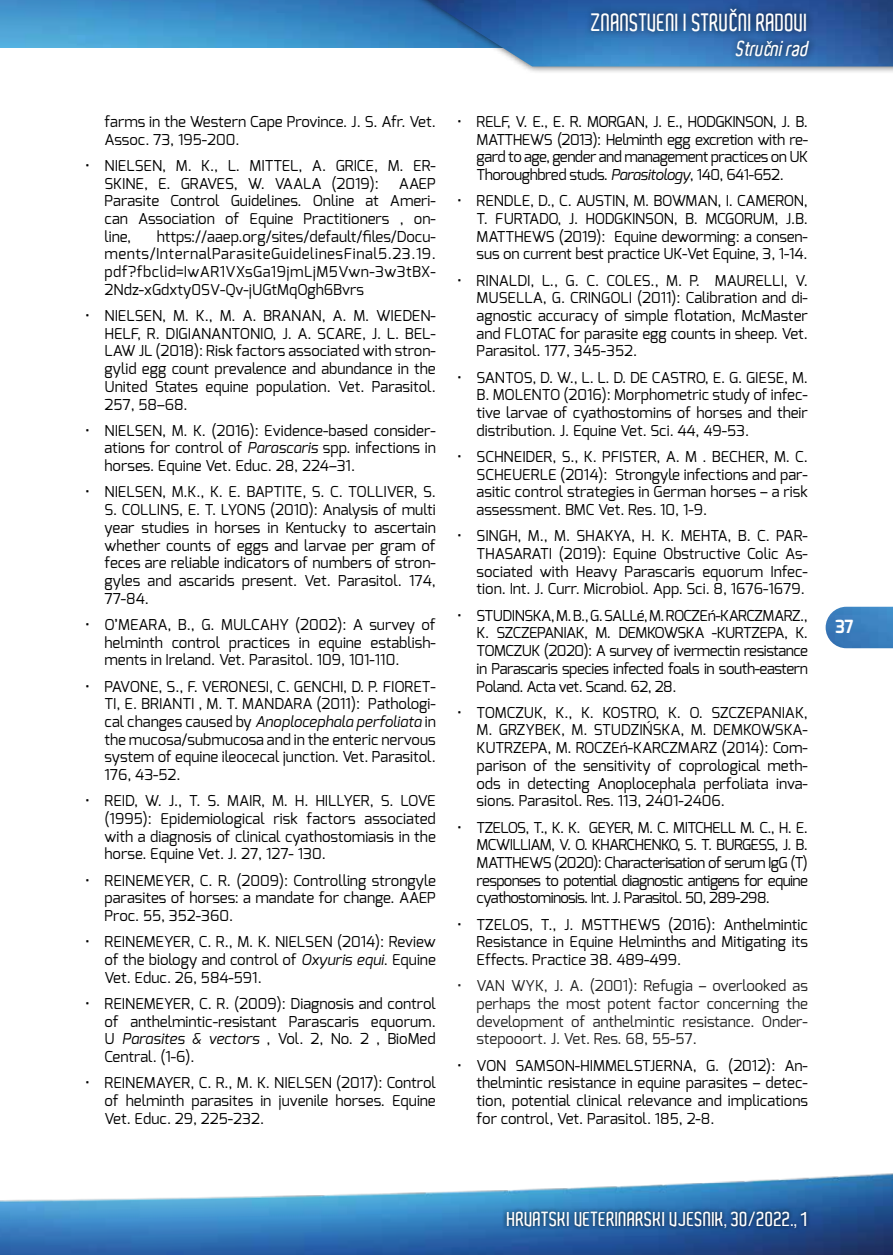
<style>
.page{position:relative;width:893px;height:1255px;background:#fff}
.page>*{position:absolute;margin:0;border:0;box-sizing:border-box;transform-origin:0 0}
.t1{font:600 24px "Aldo";color:#fff;scale:.9 1}
.t2{font:italic 600 21px "Aldo";color:#fff;scale:.9 1}
.t3{font:600 19.5px "Aldo";color:#fff}
.t4{font:700 18.15px "Exo";color:#fff;scale:.9 1}
.t5{font:15px/17.7px "Exo";color:#000;text-align:justify}
.t6{font:15px/17.7px "Exo";color:#222;text-align:justify}
.s1{font-family:"Libel Suit Rg";font-weight:400;font-size:22.5px}
.s2{font-family:"Libel Suit Rg";font-weight:400;font-size:18.45px}
.s3{font-style:italic}
</style>
<div class="page">
<img style="left:0;top:0;width:388px;height:47px">
<div style="left:388px;top:0;width:505px;height:75px;background:#000;opacity:.75"></div>
<img style="left:395px;top:0;width:498px;height:66px">
<img style="left:0;top:1173px;width:893px;height:81px">
<img style="left:826px;top:606px;width:67px;height:42px">
<div style="left:503px;top:1207px;width:308px;height:25px;background:#000;opacity:.75"></div>
<div style="left:584px;top:1px;width:233px;height:63px;background:#000;opacity:.75"></div>
<h1 class="t1" style="left:591px;top:9px;width:242px">ZNANSTVENI I STRU<span class="s1">Č</span>NI RADOVI</h1>
<h2 class="t2" style="left:735px;top:36px;width:87px">Stru<span class="s2">č</span>nirad</h2>
<p class="t5" style="left:105px;top:112px;width:333px">farms in the Western Cape Province. J. S. Afr. Vet.<br>Assoc. 73, 195-200.</p>
<p class="t5" style="left:105px;top:156px;width:333px;text-indent:-20px">• NIELSEN, M. K., L. MITTEL, A. GRICE, M. ER-<br>SKINE, E. GRAVES, W. VAALA (2019):</p>
<p class="t5" style="left:105px;top:174px;width:333px;text-indent:294px">AAEP Parasite Control Guidelines. Online at Ameri&shy;can Association of Equine Practitioners , on&shy;line,</p>
<p class="t5" style="left:105px;top:227px;width:333px;text-indent:52px">https://aaep.org/sites/default/files/Docu&shy;ments/InternalParasiteGuidelinesFinal5.23.19. pdf?fbclid=IwAR1VXsGa19jmLjM5Vwn-3w3tBX-2Ndz-xGdxty0SV-Qv-jUGtMqOgh6Bvrs</p>
<p class="t5" style="left:105px;top:306px;width:333px;text-indent:-20px">• NIELSEN, M. K., M. A. BRANAN, A. M. WIEDEN-HELF, R. DIGIANANTONIO, J. A. SCARE, J. L. BEL-LAW JL (2018): Risk factors associated with stron&shy;gylid egg count prevalence and abundance in the United States equine population. Vet. Parasitol.<br>257, 58–68.</p>
<p class="t5" style="left:105px;top:421px;width:333px;text-indent:-20px">• NIELSEN, M. K. (2016): Evidence-based consider&shy;ations for control of <span class="s3">Parascaris</span> spp. infections in horses. Equine Vet. Educ. 28, 224–31.</p>
<p class="t5" style="left:105px;top:483px;width:333px;text-indent:-20px">• NIELSEN, M.K., K. E. BAPTITE, S. C. TOLLIVER, S.<br>S. COLLINS, E. T. LYONS (2010): Analysis of multi year studies in horses in Kentucky to ascertain whether counts of eggs and larvae per gram of feces are reliable indicators of numbers of stron&shy;gyles and ascarids present. Vet. Parasitol. 174, 77-84.</p>
<p class="t5" style="left:105px;top:615px;width:333px;text-indent:-20px">• O’MEARA, B., G. MULCAHY (2002): A survey of helminth control practices in equine establish&shy;ments in Ireland. Vet. Parasitol. 109, 101-110.</p>
<p class="t5" style="left:105px;top:677px;width:333px;text-indent:-20px">• PAVONE, S., F. VERONESI, C. GENCHI, D. P. FIORET-TI, E. BRIANTI , M. T. MANDARA (2011): Pathologi&shy;cal changes caused by <span class="s3">Anoplocephala perfoliata</span> in the mucosa/submucosa and in the enteric nervous system of equine ileocecal junction. Vet. Parasitol.<br>176, 43-52.</p>
<p class="t5" style="left:105px;top:792px;width:333px;text-indent:-20px">• REID, W. J., T. S. MAIR, M. H. HILLYER, S. LOVE (1995): Epidemiological risk factors associated with a diagnosis of clinical cyathostomiasis in the horse. Equine Vet. J. 27, 127- 130.</p>
<p class="t5" style="left:105px;top:871px;width:333px;text-indent:-20px">• REINEMEYER, C. R. (2009): Controlling strongyle parasites of horses: a mandate for change. AAEP Proc. 55, 352-360.</p>
<p class="t5" style="left:105px;top:932px;width:333px;text-indent:-20px">• REINEMEYER, C. R., M. K. NIELSEN (2014): Review of the biology and control of <span class="s3">Oxyuris equi</span>. Equine Vet. Educ. 26, 584-591.</p>
<p class="t5" style="left:105px;top:994px;width:333px;text-indent:-20px">• REINEMEYER, C. R. (2009): Diagnosis and control of anthelmintic-resistant Parascaris equorum.<br>U <span class="s3">Parasites &amp; vectors</span> , Vol. 2, No. 2 , BioMed Central. (1-6).</p>
<p class="t5" style="left:105px;top:1073px;width:333px;text-indent:-20px">• REINEMAYER, C. R., M. K. NIELSEN (2017): Control of helminth parasites in juvenile horses. Equine Vet. Educ. 29, 225-232.</p>
<p class="t5" style="left:477px;top:113px;width:333px;text-indent:-20px">• RELF, V. E., E. R. MORGAN, J. E., HODGKINSON, J. B.<br>MATTHEWS (2013): Helminth egg excretion with re&shy;gard to age, gender and management practices on UK Thoroughbred studs. <span class="s3">Parasitology</span>, 140, 641-652.</p>
<p class="t5" style="left:477px;top:192px;width:333px;text-indent:-20px">• RENDLE, D., C. AUSTIN, M. BOWMAN, I. CAMERON, T. FURTADO, J. HODGKINSON, B. MCGORUM, J.B.<br>MATTHEWS (2019): Equine deworming: a consen&shy;sus on current best practice UK-Vet Equine, 3, 1-14.</p>
<p class="t5" style="left:477px;top:271px;width:333px;text-indent:-20px">• RINALDI, L., G. C. COLES., M. P. MAURELLI, V.<br>MUSELLA, G. CRINGOLI (2011): Calibration and di&shy;agnostic accuracy of simple flotation, McMaster and FLOTAC for parasite egg counts in sheep. Vet.<br>Parasitol. 177, 345-352.</p>
<p class="t5" style="left:477px;top:368px;width:333px;text-indent:-20px">• SANTOS, D. W., L. L. D. DE CASTRO, E. G. GIESE, M.<br>B. MOLENTO (2016): Morphometric study of infec&shy;tive larvae of cyathostomins of horses and their distribution. J. Equine Vet. Sci. 44, 49-53.</p>
<p class="t5" style="left:477px;top:447px;width:333px;text-indent:-20px">• SCHNEIDER, S., K. PFISTER, A. M . BECHER, M. C.<br>SCHEUERLE (2014): Strongyle infections and par&shy;asitic control strategies in German horses – a risk assessment. BMC Vet. Res<span class="s3">.</span> 10, 1-9.</p>
<p class="t5" style="left:477px;top:527px;width:333px;text-indent:-20px">• SINGH, M., M. SHAKYA, H. K. MEHTA, B. C. PAR-THASARATI (2019): Equine Obstructive Colic As&shy;sociated with Heavy Parascaris equorum Infec&shy;tion. Int. J. Curr. Microbiol. App. Sci. 8, 1676-1679.</p>
<p class="t5" style="left:477px;top:606px;width:333px;text-indent:-20px">• STUDINSKA, M. B., G. SALLé, M. ROCZEń-KARCZMARZ., K. SZCZEPANIAK, M. DEMKOWSKA -KURTZEPA, K.<br>TOMCZUK (2020): A survey of ivermectin resistance in Parascaris species infected foals in south-eastern Poland. Acta vet. Scand. 62, 28.</p>
<p class="t5" style="left:477px;top:703px;width:333px;text-indent:-20px">• TOMCZUK, K., K. KOSTRO, K. O. SZCZEPANIAK, M. GRZYBEK, M. STUDZIŃSKA, M. DEMKOWSKA-KUTRZEPA, M. ROCZEń-KARCZMARZ (2014): Com&shy;parison of the sensitivity of coprological meth&shy;ods in detecting Anoplocephala perfoliata inva&shy;sions. Parasitol. Res. 113, 2401-2406.</p>
<p class="t5" style="left:477px;top:818px;width:333px;text-indent:-20px">• TZELOS, T., K. K. GEYER, M. C. MITCHELL M. C., H. E.<br>MCWILLIAM, V. O. KHARCHENKO, S. T. BURGESS, J. B.<br>MATTHEWS (2020): Characterisation of serum IgG (T) responses to potential diagnostic antigens for equine cyathostominosis. Int. J. Parasitol. 50, 289-298.</p>
<p class="t5" style="left:477px;top:915px;width:333px;text-indent:-20px">• TZELOS, T., J. MSTTHEWS (2016): Anthelmintic Resistance in Equine Helminths and Mitigating its Effects. Practice 38. 489-499.</p>
<p class="t6" style="left:477px;top:976px;width:333px;text-indent:-20px">• VAN WYK, J. A. (2001): Refugia – overlooked as perhaps the most potent factor concerning the development of anthelmintic resistance. Onder&shy;stepooort. J. Vet. Res. 68, 55-57.</p>
<p class="t5" style="left:477px;top:1056px;width:333px;text-indent:-20px">• VON SAMSON-HIMMELSTJERNA, G. (2012): An&shy;thelmintic resistance in equine parasites – detec&shy;tion, potential clinical relevance and implications for control, Vet. Parasitol. 185, 2-8.</p>
<p class="t4" style="left:835px;top:614px;width:22px">37</p>
<h3 class="t3" style="left:507px;top:1207px;width:302px">HRVATSKI VETERINARSKI VJESNIK, 30/2022., 1</h3>
</div>
